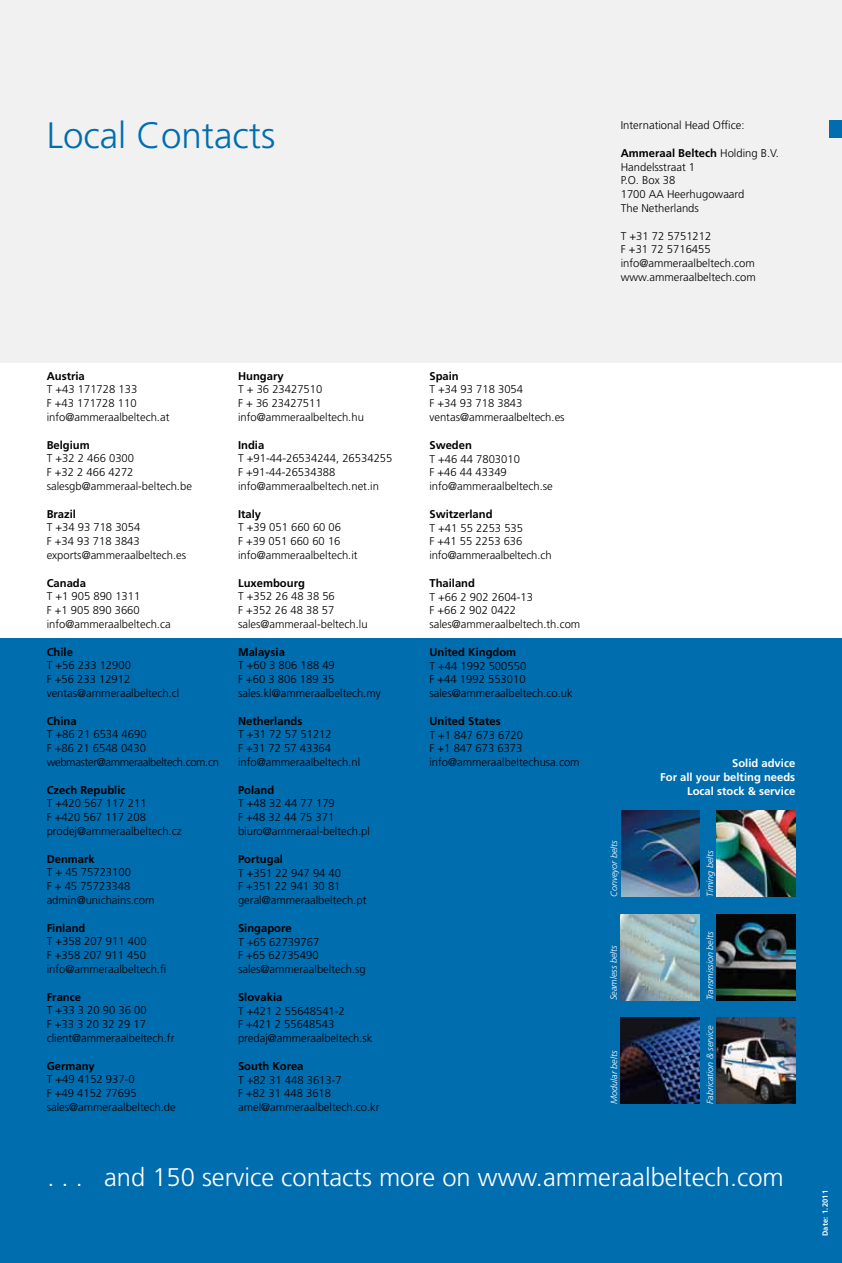
<style>
.page{position:relative;width:842px;height:1263px;background:#fff}
.page>*{position:absolute;margin:0;border:0;box-sizing:border-box;transform-origin:0 0}
.t1{font:300 36.75px "Frutiger LT Std";color:#006daf}
.t2{font:300 25.5px "Frutiger LT Std";color:#fff}
.t3{font:300 11.25px/13.8px "Frutiger LT Std";color:#000}
.t4{font:700 11.25px "Frutiger LT Std";color:#000}
.t5{font:300 11.25px/13.8px "Frutiger LT Std";letter-spacing:-.03em;color:#000}
.t6{font:700 11.25px/13.8px "Frutiger LT Std";color:#fff;text-align:right}
.t7{font:italic 300 9px "Frutiger LT Std";color:#fff}
.t8{font:700 7.5px "Frutiger LT Std";letter-spacing:.03em;color:#fff}
.s1{font-weight:700}
</style>
<div class="page">
<div style="left:0;top:0;width:842px;height:362px;background:#f1f1f2"></div>
<div style="left:829px;top:121px;width:13px;height:17px;background:#006daf"></div>
<div style="left:0;top:638px;width:842px;height:625px;background:#006daf"></div>
<img style="left:717px;top:914px;width:78px;height:86px">
<img style="left:621px;top:914px;width:78px;height:86px">
<img style="left:717px;top:810px;width:78px;height:87px">
<img style="left:621px;top:810px;width:78px;height:87px">
<img style="left:621px;top:1017px;width:78px;height:87px">
<img style="left:717px;top:1017px;width:78px;height:87px">
<h1 class="t1" style="left:47px;top:115px;width:230px">Local Contacts</h1>
<p class="t3" style="left:621px;top:119px;width:125px">International Head Office:</p>
<p class="t3" style="left:621px;top:146px;width:159px"><span class="s1">Ammeraal Beltech</span> Holding B.V.<br>Handelsstraat 1<br>P.O. Box 38<br>1700 AA Heerhugowaard<br>The Netherlands</p>
<p class="t3" style="left:621px;top:229px;width:136px">T +31 72 5751212<br>F +31 72 5716455 info@ammeraalbeltech.com www.ammeraalbeltech.com</p>
<p class="t4" style="left:47px;top:369px;width:40px">Austria</p>
<p class="t3" style="left:47px;top:383px;width:124px">T +43 171728 133<br>F +43 171728 110 info@ammeraalbeltech.at</p>
<p class="t4" style="left:47px;top:438px;width:45px">Belgium</p>
<p class="t3" style="left:47px;top:452px;width:147px">T +32 2 466 0300<br>F +32 2 466 4272 salesgb@ammeraal-beltech.be</p>
<p class="t4" style="left:47px;top:507px;width:31px">Brazil</p>
<p class="t3" style="left:47px;top:521px;width:141px">T +34 93 718 3054<br>F +34 93 718 3843 exports@ammeraalbeltech.es</p>
<p class="t4" style="left:47px;top:576px;width:41px">Canada</p>
<p class="t3" style="left:47px;top:590px;width:125px">T +1 905 890 1311<br>F +1 905 890 3660 info@ammeraalbeltech.ca</p>
<p class="t4" style="left:47px;top:645px;width:28px">Chile</p>
<p class="t3" style="left:47px;top:659px;width:134px">T +56 233 12900<br>F +56 233 12912 ventas@ammeraalbeltech.cl</p>
<p class="t4" style="left:47px;top:714px;width:32px">China</p>
<p class="t5" style="left:47px;top:728px;width:174px">T +86 21 6534 4690<br>F +86 21 6548 0430 webmaster@ammeraalbeltech.com.cn</p>
<p class="t4" style="left:47px;top:783px;width:80px">Czech Republic</p>
<p class="t3" style="left:47px;top:797px;width:137px">T +420 567 117 211<br>F +420 567 117 208 prodej@ammeraalbeltech.cz</p>
<p class="t4" style="left:47px;top:852px;width:50px">Denmark</p>
<p class="t3" style="left:47px;top:866px;width:109px">T + 45 75723100<br>F + 45 75723348 admin@unichains.com</p>
<p class="t4" style="left:47px;top:921px;width:40px">Finland</p>
<p class="t3" style="left:47px;top:935px;width:121px">T +358 207 911 400<br>F +358 207 911 450 info@ammeraalbeltech.fi</p>
<p class="t4" style="left:47px;top:990px;width:36px">France</p>
<p class="t3" style="left:47px;top:1004px;width:129px">T +33 3 20 90 36 00<br>F +33 3 20 32 29 17 client@ammeraalbeltech.fr</p>
<p class="t4" style="left:47px;top:1059px;width:50px">Germany</p>
<p class="t3" style="left:47px;top:1073px;width:130px">T +49 4152 937-0<br>F +49 4152 77695 sales@ammeraalbeltech.de</p>
<p class="t4" style="left:238px;top:369px;width:47px">Hungary</p>
<p class="t3" style="left:238px;top:383px;width:127px">T + 36 23427510<br>F + 36 23427511 info@ammeraalbeltech.hu</p>
<p class="t4" style="left:238px;top:438px;width:28px">India</p>
<p class="t3" style="left:238px;top:452px;width:156px">T +91-44-26534244, 26534255<br>F +91-44-26534388 info@ammeraalbeltech.net.in</p>
<p class="t4" style="left:238px;top:507px;width:25px">Italy</p>
<p class="t3" style="left:238px;top:521px;width:121px">T +39 051 660 60 06<br>F +39 051 660 60 16 info@ammeraalbeltech.it</p>
<p class="t4" style="left:238px;top:576px;width:68px">Luxembourg</p>
<p class="t3" style="left:238px;top:590px;width:131px">T +352 26 48 38 56<br>F +352 26 48 38 57 sales@ammeraal-beltech.lu</p>
<p class="t4" style="left:238px;top:645px;width:48px">Malaysia</p>
<p class="t3" style="left:238px;top:659px;width:144px">T +60 3 806 188 49<br>F +60 3 806 189 35 sales.kl@ammeraalbeltech.my</p>
<p class="t4" style="left:238px;top:714px;width:66px">Netherlands</p>
<p class="t3" style="left:238px;top:728px;width:124px">T +31 72 57 51212<br>F +31 72 57 43364 info@ammeraalbeltech.nl</p>
<p class="t4" style="left:238px;top:783px;width:38px">Poland</p>
<p class="t3" style="left:238px;top:797px;width:133px">T +48 32 44 77 179<br>F +48 32 44 75 371 biuro@ammeraal-beltech.pl</p>
<p class="t4" style="left:238px;top:852px;width:47px">Portugal</p>
<p class="t3" style="left:238px;top:866px;width:130px">T +351 22 947 94 40<br>F +351 22 941 30 81 geral@ammeraalbeltech.pt</p>
<p class="t4" style="left:238px;top:921px;width:55px">Singapore</p>
<p class="t3" style="left:238px;top:935px;width:129px">T +65 62739767<br>F +65 62735490 sales@ammeraalbeltech.sg</p>
<p class="t4" style="left:238px;top:990px;width:46px">Slovakia</p>
<p class="t3" style="left:238px;top:1004px;width:136px">T +421 2 55648541-2<br>F +421 2 55648543 predaj@ammeraalbeltech.sk</p>
<p class="t4" style="left:238px;top:1059px;width:67px">South Korea</p>
<p class="t3" style="left:238px;top:1073px;width:143px">T +82 31 448 3613-7<br>F +82 31 448 3618 amel@ammeraalbeltech.co.kr</p>
<p class="t4" style="left:429px;top:369px;width:31px">Spain</p>
<p class="t3" style="left:429px;top:383px;width:137px">T +34 93 718 3054<br>F +34 93 718 3843 ventas@ammeraalbeltech.es</p>
<p class="t4" style="left:429px;top:438px;width:44px">Sweden</p>
<p class="t3" style="left:429px;top:452px;width:125px">T +46 44 7803010<br>F +46 44 43349 info@ammeraalbeltech.se</p>
<p class="t4" style="left:429px;top:507px;width:65px">Switzerland</p>
<p class="t3" style="left:429px;top:521px;width:124px">T +41 55 2253 535<br>F +41 55 2253 636 info@ammeraalbeltech.ch</p>
<p class="t4" style="left:429px;top:576px;width:47px">Thailand</p>
<p class="t3" style="left:429px;top:590px;width:152px">T +66 2 902 2604-13<br>F +66 2 902 0422 sales@ammeraalbeltech.th.com</p>
<p class="t4" style="left:429px;top:645px;width:88px">United Kingdom</p>
<p class="t3" style="left:429px;top:659px;width:145px">T +44 1992 500550<br>F +44 1992 553010 sales@ammeraalbeltech.co.uk</p>
<p class="t4" style="left:429px;top:714px;width:73px">United States</p>
<p class="t3" style="left:429px;top:728px;width:152px">T +1 847 673 6720<br>F +1 847 673 6373 info@ammeraalbeltechusa.com</p>
<p class="t6" style="left:660px;top:756px;width:137px">Solid advice<br>For all your belting needs<br>Local stock &amp; service</p>
<p class="t7" style="left:609px;top:897px;width:58px;rotate:-90deg">Conveyor belts</p>
<p class="t7" style="left:705px;top:897px;width:48px;rotate:-90deg">Timing belts</p>
<p class="t7" style="left:609px;top:1000px;width:57px;rotate:-90deg">Seamless belts</p>
<p class="t7" style="left:609px;top:1104px;width:55px;rotate:-90deg">Modular belts</p>
<p class="t7" style="left:705px;top:1000px;width:70px;rotate:-90deg">Transmission belts</p>
<p class="t7" style="left:705px;top:1104px;width:80px;rotate:-90deg">Fabrication &amp; service</p>
<h2 class="t2" style="left:47px;top:1163px;width:738px">. . . and 150 service contacts more on www.ammeraalbeltech.com</h2>
<p class="t8" style="left:821px;top:1236px;width:48px;rotate:-90deg">Date: 1.2011</p>
</div>
